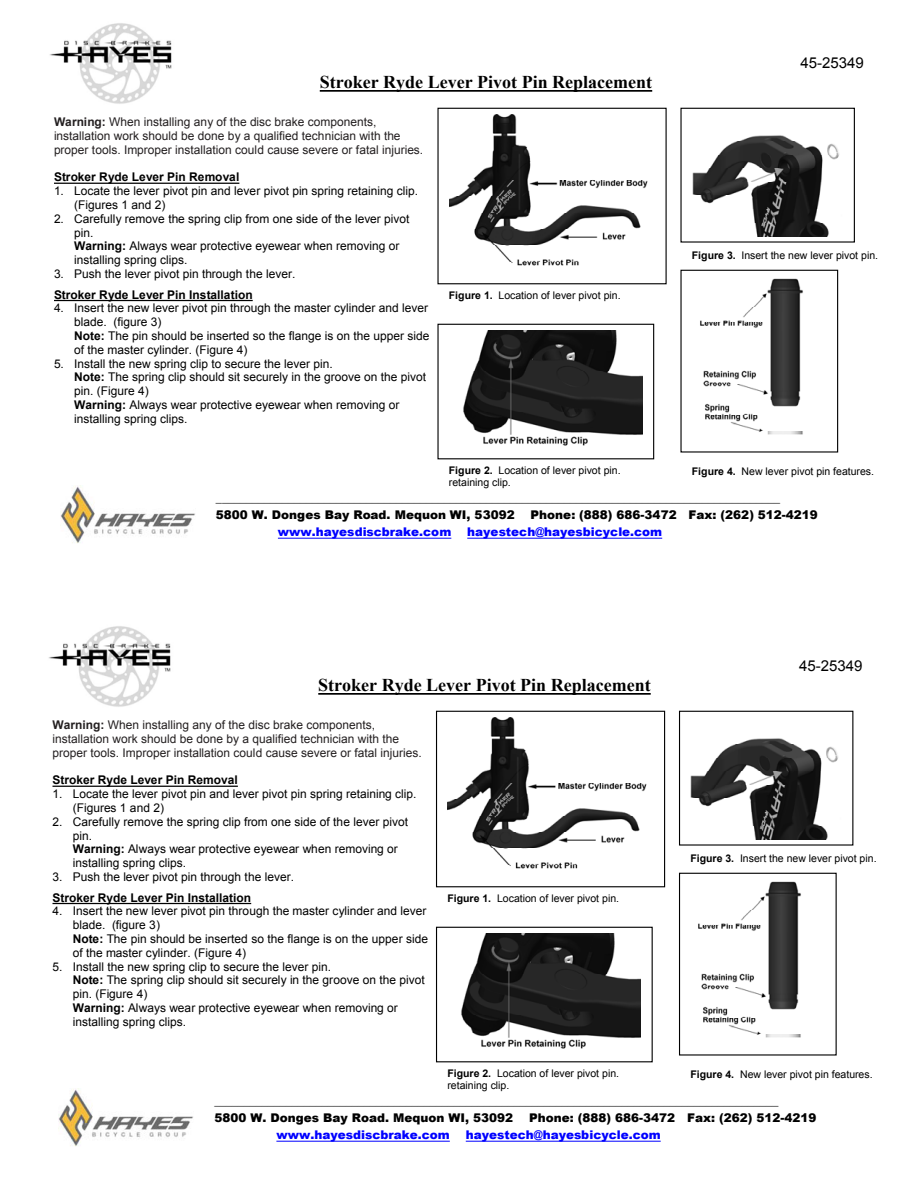
<style>
.page{position:relative;width:918px;height:1188px;background:#fff}
.page>*{position:absolute;margin:0;border:0;box-sizing:border-box;transform-origin:0 0}
.t1{font:700 18px "Times New Roman";color:#000}
.t2{font:15px "Arial";color:#000}
.t3{font:12px/13.8px "Arial";color:#000}
.t4{font:12px/13.8px "Arial";color:#231f20}
.t5{font:900 12px/17px "Arial";color:#000}
.t6{font:700 12px "Arial";color:#000}
.t7{font:900 12px "Arial";color:#00f}
.t8{font:10.5px/12px "Arial";color:#000}
.s1{font-weight:700}
</style>
<div class="page">
<hr style="left:320px;top:90px;width:332px;height:2px;background:#000">
<img style="left:49px;top:23px;width:123px;height:81px">
<img style="left:60px;top:485px;width:135px;height:58px">
<hr style="left:278px;top:538px;width:173px;height:1px;background:#00f">
<hr style="left:467px;top:538px;width:195px;height:1px;background:#00f">
<hr style="left:54px;top:183px;width:185px;height:1px;background:#000">
<hr style="left:54px;top:300px;width:199px;height:1px;background:#000">
<div style="left:437px;top:108px;width:230px;height:176px;border:1px solid #000"></div>
<div style="left:680px;top:108px;width:175px;height:135px;border:1px solid #000"></div>
<img style="left:692px;top:135px;width:147px;height:101px">
<img style="left:449px;top:114px;width:199px;height:152px">
<div style="left:680px;top:270px;width:158px;height:183px;border:1px solid #000"></div>
<img style="left:700px;top:278px;width:103px;height:157px">
<div style="left:437px;top:324px;width:217px;height:135px;border:1px solid #000"></div>
<img style="left:463px;top:330px;width:179px;height:116px">
<hr style="left:318px;top:693px;width:333px;height:2px;background:#000">
<img style="left:48px;top:626px;width:123px;height:81px">
<img style="left:59px;top:1088px;width:134px;height:58px">
<hr style="left:276px;top:1141px;width:174px;height:1px;background:#00f">
<hr style="left:466px;top:1141px;width:195px;height:1px;background:#00f">
<hr style="left:52px;top:786px;width:186px;height:1px;background:#000">
<hr style="left:52px;top:903px;width:199px;height:1px;background:#000">
<div style="left:436px;top:711px;width:229px;height:176px;border:1px solid #000"></div>
<div style="left:679px;top:711px;width:174px;height:135px;border:1px solid #000"></div>
<img style="left:691px;top:738px;width:147px;height:101px">
<img style="left:448px;top:717px;width:199px;height:152px">
<div style="left:679px;top:873px;width:158px;height:183px;border:1px solid #000"></div>
<img style="left:698px;top:881px;width:103px;height:157px">
<div style="left:436px;top:927px;width:217px;height:135px;border:1px solid #000"></div>
<img style="left:461px;top:933px;width:180px;height:116px">
<h1 class="t1" style="left:320px;top:70px;width:334px">Stroker Ryde Lever Pivot Pin Replacement</h1>
<p class="t4" style="left:54px;top:115px;width:371px"><span class="s1">Warning:</span> When installing any of the disc brake components, installation work should be done by a qualified technician with the proper tools. Improper installation could cause severe or fatal injuries.</p>
<p class="t6" style="left:54px;top:169px;width:187px">Stroker Ryde Lever Pin Removal</p>
<p class="t3" style="left:74px;top:184px;width:345px;text-indent:-20px">1. Locate the lever pivot pin and lever pivot pin spring retaining clip. (Figures 1 and 2)</p>
<p class="t3" style="left:74px;top:212px;width:337px;text-indent:-20px">2. Carefully remove the spring clip from one side of the lever pivot pin.<br><span class="s1">Warning:</span> Always wear protective eyewear when removing or installing spring clips.</p>
<p class="t3" style="left:54px;top:267px;width:243px">3. Push the lever pivot pin through the lever.</p>
<p class="t6" style="left:54px;top:287px;width:200px">Stroker Ryde Lever Pin Installation</p>
<p class="t3" style="left:74px;top:301px;width:357px;text-indent:-20px">4. Insert the new lever pivot pin through the master cylinder and lever blade. (figure 3)<br><span class="s1">Note:</span> The pin should be inserted so the flange is on the upper side of the master cylinder. (Figure 4)</p>
<p class="t3" style="left:74px;top:357px;width:353px;text-indent:-20px">5. Install the new spring clip to secure the lever pin.<br><span class="s1">Note:</span> The spring clip should sit securely in the groove on the pivot pin. (Figure 4)<br><span class="s1">Warning:</span> Always wear protective eyewear when removing or installing spring clips.</p>
<p class="t8" style="left:449px;top:290px;width:173px"><span class="s1">Figure 1.</span> Location of lever pivot pin.</p>
<p class="t2" style="left:801px;top:53px;width:65px">45-25349</p>
<p class="t8" style="left:692px;top:249px;width:188px"><span class="s1">Figure 3.</span> Insert the new lever pivot pin.</p>
<p class="t8" style="left:449px;top:465px;width:173px"><span class="s1">Figure 2.</span> Location of lever pivot pin. retaining clip.</p>
<p class="t8" style="left:692px;top:465px;width:184px"><span class="s1">Figure 4.</span> New lever pivot pin features.</p>
<p class="t5" style="left:216px;top:489px;width:566px">______________________________________________________________________________________________<br>5800 W. Donges Bay Road. Mequon WI, 53092</p>
<p class="t5" style="left:531px;top:506px;width:289px">Phone: (888) 686-3472 Fax: (262) 512-4219</p>
<p class="t7" style="left:278px;top:523px;width:175px">www.hayesdiscbrake.com</p>
<p class="t7" style="left:467px;top:523px;width:196px">hayestech@hayesbicycle.com</p>
<h1 class="t1" style="left:318px;top:673px;width:334px">Stroker Ryde Lever Pivot Pin Replacement</h1>
<p class="t4" style="left:52px;top:718px;width:371px"><span class="s1">Warning:</span> When installing any of the disc brake components, installation work should be done by a qualified technician with the proper tools. Improper installation could cause severe or fatal injuries.</p>
<p class="t6" style="left:52px;top:772px;width:187px">Stroker Ryde Lever Pin Removal</p>
<p class="t3" style="left:73px;top:787px;width:345px;text-indent:-20px">1. Locate the lever pivot pin and lever pivot pin spring retaining clip. (Figures 1 and 2)</p>
<p class="t3" style="left:73px;top:815px;width:337px;text-indent:-20px">2. Carefully remove the spring clip from one side of the lever pivot pin.<br><span class="s1">Warning:</span> Always wear protective eyewear when removing or installing spring clips.</p>
<p class="t3" style="left:53px;top:870px;width:243px">3. Push the lever pivot pin through the lever.</p>
<p class="t6" style="left:52px;top:890px;width:200px">Stroker Ryde Lever Pin Installation</p>
<p class="t3" style="left:73px;top:904px;width:357px;text-indent:-20px">4. Insert the new lever pivot pin through the master cylinder and lever blade. (figure 3)<br><span class="s1">Note:</span> The pin should be inserted so the flange is on the upper side of the master cylinder. (Figure 4)</p>
<p class="t3" style="left:73px;top:960px;width:353px;text-indent:-20px">5. Install the new spring clip to secure the lever pin.<br><span class="s1">Note:</span> The spring clip should sit securely in the groove on the pivot pin. (Figure 4)<br><span class="s1">Warning:</span> Always wear protective eyewear when removing or installing spring clips.</p>
<p class="t8" style="left:447px;top:893px;width:173px"><span class="s1">Figure 1.</span> Location of lever pivot pin.</p>
<p class="t2" style="left:799px;top:656px;width:65px">45-25349</p>
<p class="t8" style="left:690px;top:852px;width:188px"><span class="s1">Figure 3.</span> Insert the new lever pivot pin.</p>
<p class="t8" style="left:447px;top:1068px;width:173px"><span class="s1">Figure 2.</span> Location of lever pivot pin. retaining clip.</p>
<p class="t8" style="left:690px;top:1068px;width:184px"><span class="s1">Figure 4.</span> New lever pivot pin features.</p>
<p class="t5" style="left:214px;top:1092px;width:566px">______________________________________________________________________________________________<br>5800 W. Donges Bay Road. Mequon WI, 53092</p>
<p class="t5" style="left:529px;top:1109px;width:289px">Phone: (888) 686-3472 Fax: (262) 512-4219</p>
<p class="t7" style="left:276px;top:1126px;width:175px">www.hayesdiscbrake.com</p>
<p class="t7" style="left:466px;top:1126px;width:196px">hayestech@hayesbicycle.com</p>
</div>
